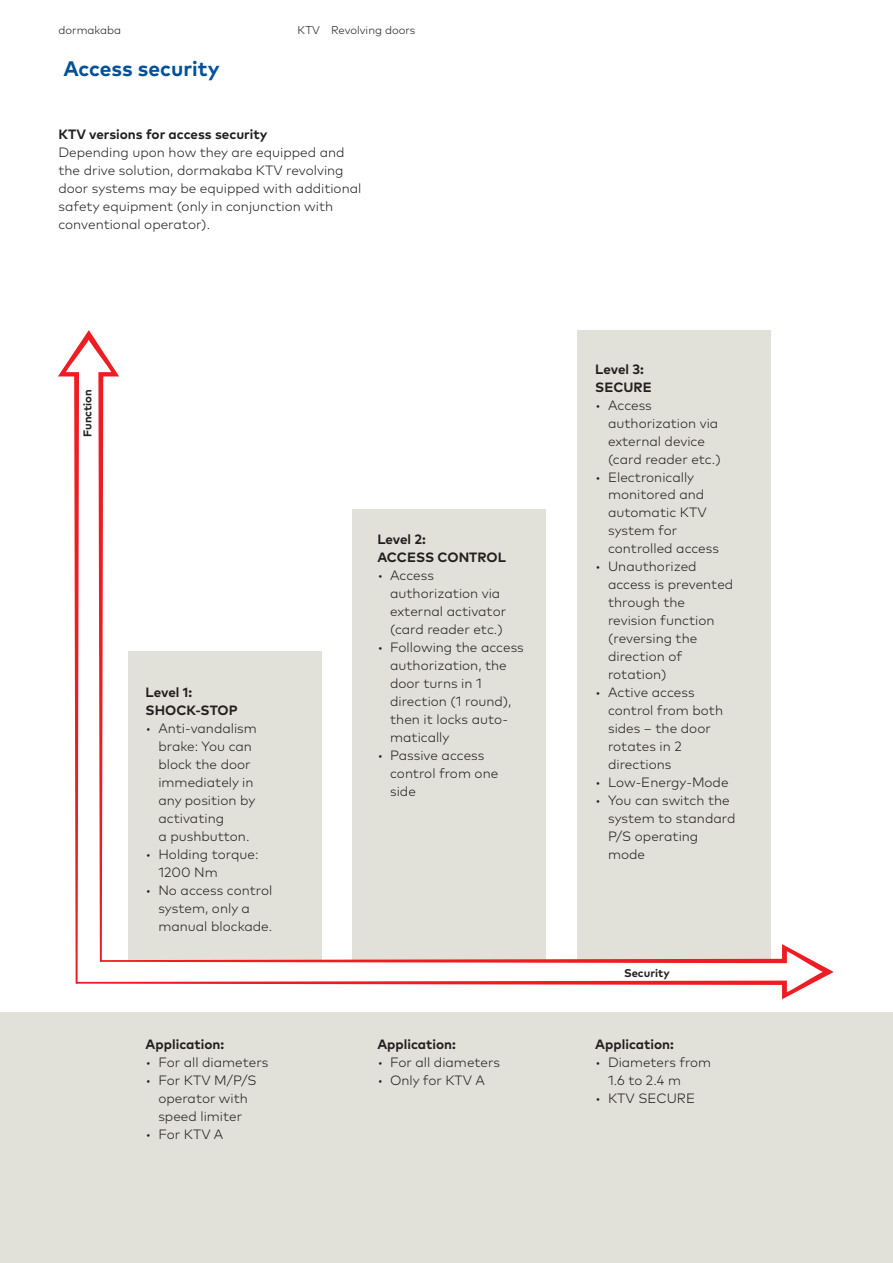
<style>
.page{position:relative;width:893px;height:1263px;background:#fff}
.page>*{position:absolute;margin:0;border:0;box-sizing:border-box;transform-origin:0 0}
.t1{font:700 21px "Mark Pro";color:#01519b}
.t2{font:300 13.5px/18px "Mark Pro";color:#231f20}
.t3{font:700 13.5px/18px "Mark Pro";color:#231f20}
.t4{font:300 11.25px "Mark Pro";color:#231f20}
.t5{font:700 11.25px "Mark Pro";color:#231f20}
</style>
<div class="page">
<div style="left:0;top:1012px;width:893px;height:251px;background:#e2e1d9"></div>
<svg style="left:58px;top:330px;width:776px;height:669px"></svg>
<p class="t4" style="left:58px;top:21px;width:64px">dormakaba</p>
<p class="t4" style="left:298px;top:21px;width:119px">KTV Revolving doors</p>
<h1 class="t1" style="left:63px;top:53px;width:158px">Access security</h1>
<p class="t3" style="left:58px;top:125px;width:211px">KTV versions for access security</p>
<p class="t2" style="left:58px;top:143px;width:304px">Depending upon how they are equipped and the drive solution, dormakaba KTV revolving door systems may be equipped with additional safety equipment (only in conjunction with conventional operator).</p>
<p class="t5" style="left:79px;top:437px;width:49px;rotate:-90deg">Function</p>
<p class="t3" style="left:146px;top:682px;width:93px">Level 1:<br>SHOCK-STOP</p>
<p class="t2" style="left:158px;top:718px;width:100px;text-indent:-13px">• Anti-vandalism brake: You can block the door immediately in any position by activating<br>a pushbutton.</p>
<p class="t2" style="left:158px;top:844px;width:102px;text-indent:-13px">• Holding torque:<br>1200 Nm</p>
<p class="t2" style="left:158px;top:880px;width:115px;text-indent:-13px">• No access control system, only a manual blockade.</p>
<p class="t3" style="left:146px;top:1034px;width:80px">Application:</p>
<p class="t2" style="left:146px;top:1052px;width:124px">• For all diameters</p>
<p class="t2" style="left:146px;top:1070px;width:112px;text-align:center">• For KTV M/P/S operator with speed limiter</p>
<p class="t2" style="left:146px;top:1124px;width:79px">• For KTV A</p>
<p class="t3" style="left:377px;top:529px;width:130px">Level 2:<br>ACCESS CONTROL</p>
<p class="t2" style="left:390px;top:566px;width:118px;text-indent:-13px">• Access authorization via external activator (card reader etc.)</p>
<p class="t2" style="left:390px;top:637px;width:135px;text-indent:-13px">• Following the access authorization, the door turns in 1 direction (1 round), then it locks auto&shy;matically</p>
<p class="t2" style="left:390px;top:745px;width:110px;text-indent:-13px">• Passive access control from one side</p>
<p class="t3" style="left:377px;top:1034px;width:80px">Application:</p>
<p class="t2" style="left:377px;top:1052px;width:124px">• For all diameters</p>
<p class="t2" style="left:377px;top:1070px;width:109px">• Only for KTV A</p>
<p class="t3" style="left:595px;top:359px;width:58px">Level 3:<br>SECURE</p>
<p class="t2" style="left:608px;top:395px;width:114px;text-indent:-13px">• Access authorization via external device (card reader etc.)</p>
<p class="t2" style="left:608px;top:467px;width:112px;text-indent:-13px">• Electronically monitored and automatic KTV system for controlled access</p>
<p class="t2" style="left:608px;top:557px;width:127px;text-indent:-13px">• Unauthorized access is prevented through the revision function (reversing the direction of rotation)</p>
<p class="t2" style="left:608px;top:683px;width:117px;text-indent:-13px">• Active access control from both sides – the door rotates in 2 directions</p>
<p class="t2" style="left:595px;top:773px;width:135px">• Low-Energy-Mode</p>
<p class="t2" style="left:608px;top:791px;width:129px;text-indent:-13px">• You can switch the system to standard<br>P/S operating mode</p>
<p class="t5" style="left:624px;top:964px;width:47px">Security</p>
<p class="t3" style="left:595px;top:1034px;width:80px">Application:</p>
<p class="t2" style="left:608px;top:1052px;width:104px;text-indent:-13px">• Diameters from<br>1.6 to 2.4 m</p>
<p class="t2" style="left:595px;top:1088px;width:101px">• KTV SECURE</p>
</div>
